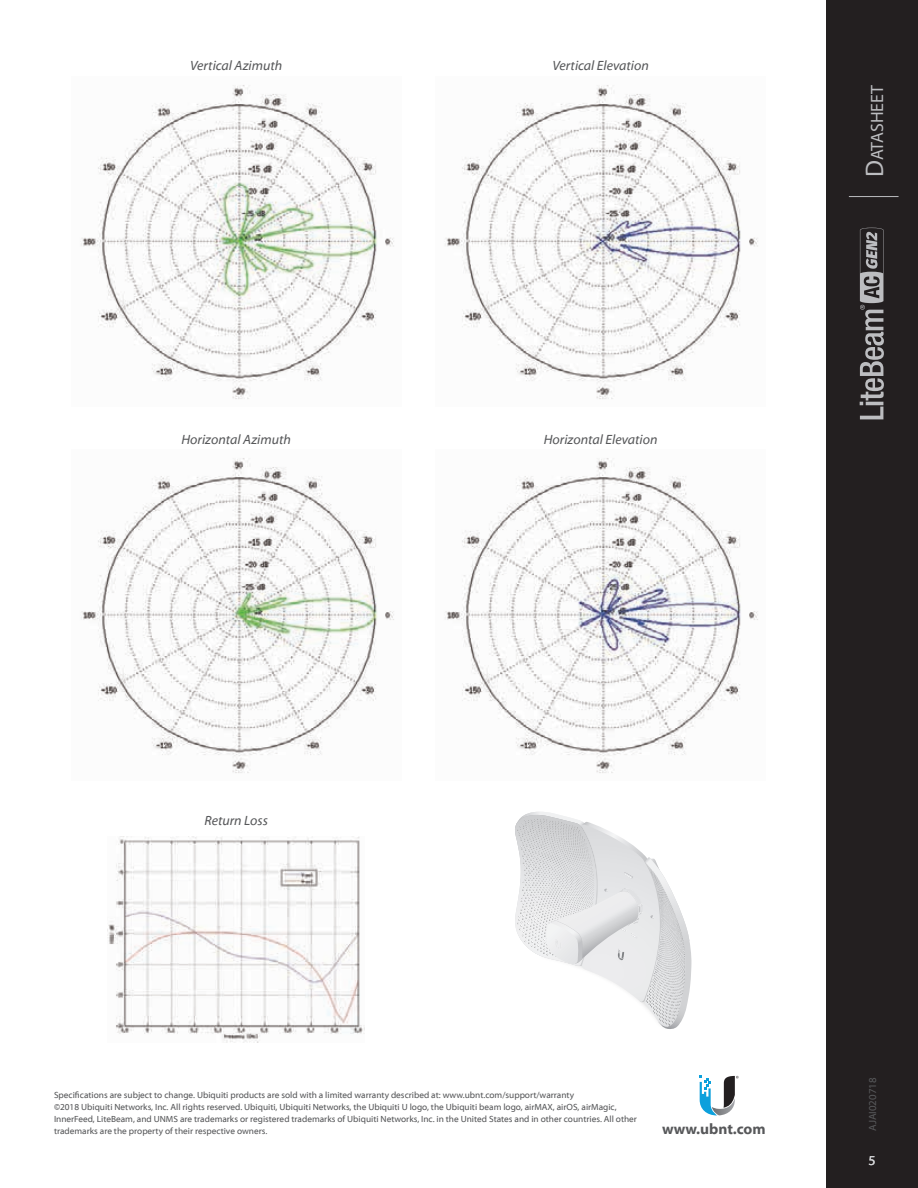
<style>
.page{position:relative;width:918px;height:1188px;background:#fff}
.page>*{position:absolute;margin:0;border:0;box-sizing:border-box;transform-origin:0 0}
.t1{font:17.85px "Myriad Pro";color:#bcbdc0}
.Website{font:700 15px "Myriad Web Pro";color:#57585a}
.Caption_Text{font:italic 13.5px "Myriad Web Pro";color:#57585a}
.PageNumber{font:13.5px "Myriad Web Pro";color:#d1d2d4}
.Datacode{font:10.5px "Myriad Web Pro";color:#57585a}
.Copyright_Text{font:9px/12px "Myriad Web Pro";color:#57585a}
.s1{font-size:25.5px}
</style>
<div class="page">
<div style="left:826px;top:0;width:92px;height:1188px;background:#231f20"></div>
<hr style="left:849px;top:196px;width:50px;height:1px;background:#bcbdc0">
<svg style="left:860px;top:228px;width:24px;height:191px"></svg>
<svg style="left:700px;top:1076px;width:39px;height:39px"></svg>
<img style="left:81px;top:85px;width:313px;height:314px">
<img style="left:445px;top:85px;width:313px;height:314px">
<img style="left:81px;top:458px;width:313px;height:315px">
<img style="left:445px;top:458px;width:313px;height:315px">
<img style="left:108px;top:837px;width:257px;height:206px">
<svg style="left:515px;top:812px;width:177px;height:217px"></svg>
<p class="Caption_Text" style="left:190px;top:58px;width:94px">Vertical Azimuth</p>
<p class="Caption_Text" style="left:553px;top:58px;width:98px">Vertical Elevation</p>
<p class="Caption_Text" style="left:182px;top:432px;width:111px">Horizontal Azimuth</p>
<p class="Caption_Text" style="left:544px;top:432px;width:115px">Horizontal Elevation</p>
<h1 class="t1" style="left:866px;top:177px;width:94px;rotate:-90deg"><span class="s1">D</span>atasheet</h1>
<p class="Caption_Text" style="left:204px;top:813px;width:65px">Return Loss</p>
<p class="Copyright_Text" style="left:54px;top:1089px;width:585px">Specifications are subject to change. Ubiquiti products are sold with a limited warranty described at: www.ubnt.com/support/warranty<br>©2018 Ubiquiti Networks, Inc. All rights reserved. Ubiquiti, Ubiquiti Networks, the Ubiquiti U logo, the Ubiquiti beam logo, airMAX, airOS, airMagic, InnerFeed, LiteBeam, and UNMS are trademarks or registered trademarks of Ubiquiti Networks, Inc. in the United States and in other countries. All other trademarks are the property of their respective owners.</p>
<p class="Website" style="left:662px;top:1121px;width:105px">www.ubnt.com</p>
<p class="Datacode" style="left:867px;top:1131px;width:55px;rotate:-90deg">AJAI020718</p>
<p class="PageNumber" style="left:869px;top:1153px;width:9px">5</p>
</div>
